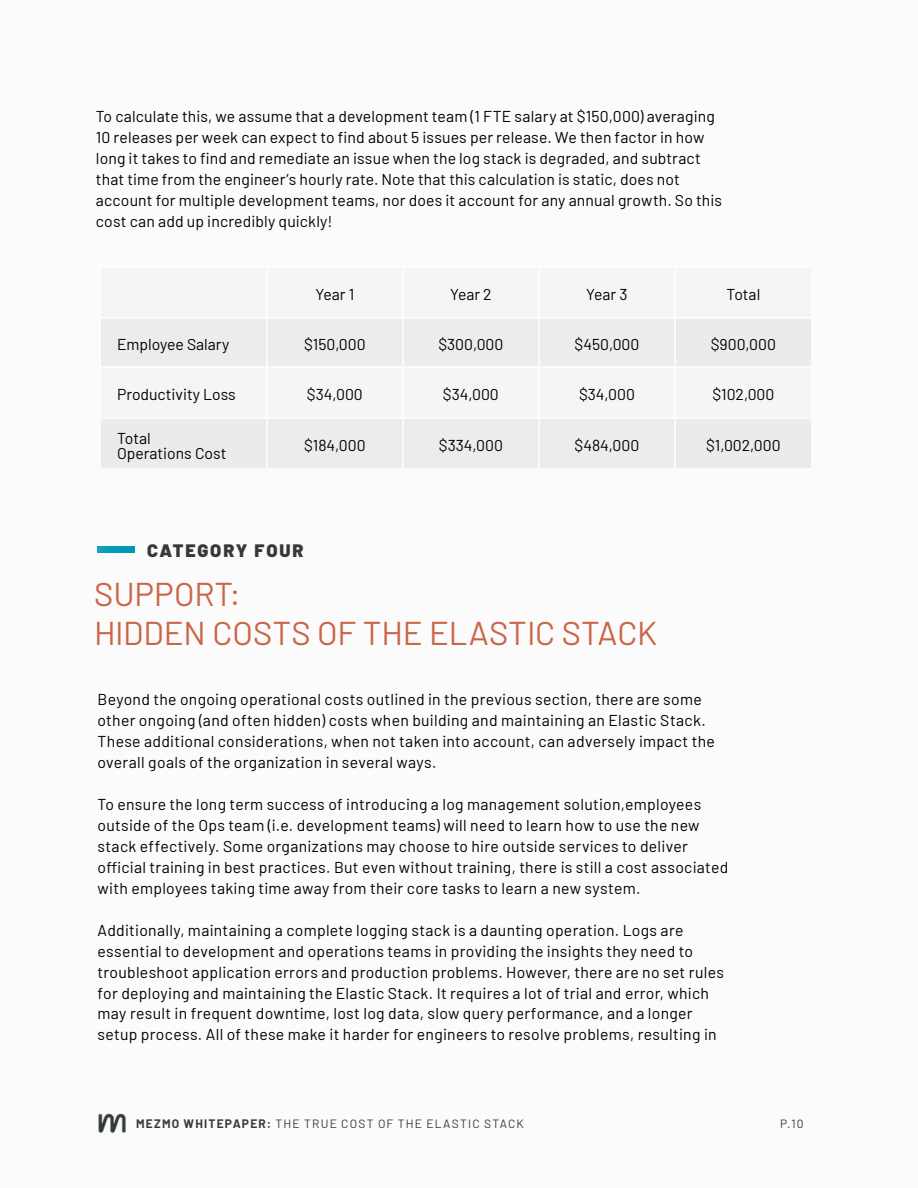
<style>
.page{position:relative;width:918px;height:1188px;background:#fbfbfb}
.page>*{position:absolute;margin:0;border:0;box-sizing:border-box;transform-origin:0 0}
.t1{font:33px/39.6px "Barlow";color:#ca6547}
.t2{font:900 18px "Barlow";letter-spacing:.1em;color:#383838}
.t3{font:15.75px/21px "Barlow";letter-spacing:.015em;color:#000}
.t4{font:12px "Barlow";letter-spacing:.105em;color:#383b36}
.s1{font-weight:700}
</style>
<div class="page">
<svg style="left:101px;top:319px;width:573px;height:149px;fill:#ebecec"></svg>
<svg style="left:676px;top:319px;width:135px;height:149px"></svg>
<div style="left:100px;top:418px;width:167px;height:51px;background:#eaebec"></div>
<hr style="left:99px;top:266px;width:168px;height:2px;background:#fff">
<hr style="left:99px;top:268px;width:2px;height:49px;background:#fff">
<hr style="left:267px;top:266px;width:136px;height:2px;background:#fff">
<hr style="left:266px;top:268px;width:2px;height:49px;background:#fff">
<hr style="left:403px;top:266px;width:136px;height:2px;background:#fff">
<hr style="left:402px;top:268px;width:2px;height:49px;background:#fff">
<hr style="left:539px;top:266px;width:136px;height:2px;background:#fff">
<hr style="left:538px;top:268px;width:2px;height:49px;background:#fff">
<hr style="left:675px;top:266px;width:136px;height:2px;background:#fff">
<hr style="left:674px;top:268px;width:2px;height:49px;background:#fff">
<hr style="left:99px;top:317px;width:168px;height:2px;background:#fff">
<hr style="left:99px;top:319px;width:2px;height:47px;background:#fff">
<hr style="left:267px;top:317px;width:136px;height:2px;background:#fff">
<hr style="left:266px;top:319px;width:2px;height:47px;background:#fff">
<hr style="left:403px;top:317px;width:136px;height:2px;background:#fff">
<hr style="left:402px;top:319px;width:2px;height:47px;background:#fff">
<hr style="left:539px;top:317px;width:136px;height:2px;background:#fff">
<hr style="left:538px;top:319px;width:2px;height:47px;background:#fff">
<hr style="left:675px;top:317px;width:136px;height:2px;background:#fff">
<hr style="left:674px;top:319px;width:2px;height:47px;background:#fff">
<hr style="left:99px;top:366px;width:169px;height:2px;background:#fff">
<hr style="left:99px;top:368px;width:2px;height:49px;background:#fff">
<hr style="left:99px;top:417px;width:167px;height:2px;background:#fff">
<hr style="left:99px;top:419px;width:2px;height:49px;background:#fff">
<hr style="left:99px;top:468px;width:167px;height:2px;background:#fff">
<hr style="left:266px;top:366px;width:137px;height:2px;background:#fff">
<hr style="left:266px;top:368px;width:2px;height:49px;background:#fff">
<hr style="left:403px;top:366px;width:136px;height:2px;background:#fff">
<hr style="left:402px;top:368px;width:2px;height:49px;background:#fff">
<hr style="left:539px;top:366px;width:136px;height:2px;background:#fff">
<hr style="left:538px;top:368px;width:2px;height:49px;background:#fff">
<hr style="left:675px;top:366px;width:136px;height:2px;background:#fff">
<hr style="left:674px;top:368px;width:2px;height:49px;background:#fff">
<hr style="left:266px;top:417px;width:137px;height:2px;background:#fff">
<hr style="left:266px;top:419px;width:2px;height:49px;background:#fff">
<hr style="left:403px;top:417px;width:136px;height:2px;background:#fff">
<hr style="left:402px;top:419px;width:2px;height:49px;background:#fff">
<hr style="left:539px;top:417px;width:136px;height:2px;background:#fff">
<hr style="left:538px;top:419px;width:2px;height:49px;background:#fff">
<hr style="left:675px;top:417px;width:136px;height:2px;background:#fff">
<hr style="left:674px;top:419px;width:2px;height:49px;background:#fff">
<hr style="left:266px;top:468px;width:137px;height:2px;background:#fff">
<hr style="left:403px;top:468px;width:136px;height:2px;background:#fff">
<hr style="left:539px;top:468px;width:136px;height:2px;background:#fff">
<hr style="left:675px;top:468px;width:136px;height:2px;background:#fff">
<svg style="left:98px;top:546px;width:36px;height:7px"></svg>
<img style="left:98px;top:1113px;width:28px;height:20px">
<p class="t3" style="left:96px;top:105px;width:628px">To calculate this, we assume that a development team (1 FTE salary at $150,000) averaging 10 releases per week can expect to find about 5 issues per release. We then factor in how long it takes to find and remediate an issue when the log stack is degraded, and subtract that time from the engineer’s hourly rate. Note that this calculation is static, does not account for multiple development teams, nor does it account for any annual growth. So this cost can add up incredibly quickly!</p>
<p class="t3" style="left:316px;top:283px;width:40px">Year 1</p>
<p class="t3" style="left:450px;top:283px;width:43px">Year 2</p>
<p class="t3" style="left:586px;top:283px;width:43px">Year 3</p>
<p class="t3" style="left:727px;top:283px;width:35px">Total</p>
<p class="t3" style="left:117px;top:333px;width:114px">Employee Salary</p>
<p class="t3" style="left:304px;top:333px;width:63px">$150,000</p>
<p class="t3" style="left:438px;top:333px;width:67px">$300,000</p>
<p class="t3" style="left:575px;top:333px;width:66px">$450,000</p>
<p class="t3" style="left:711px;top:333px;width:67px">$900,000</p>
<p class="t3" style="left:117px;top:383px;width:120px">Productivity Loss</p>
<p class="t3" style="left:307px;top:383px;width:57px">$34,000</p>
<p class="t3" style="left:443px;top:383px;width:57px">$34,000</p>
<p class="t3" style="left:579px;top:383px;width:57px">$34,000</p>
<p class="t3" style="left:712px;top:383px;width:63px">$102,000</p>
<p class="t3" style="left:117px;top:430px;width:111px;line-height:15px">Total<br>Operations Cost</p>
<p class="t3" style="left:304px;top:434px;width:63px">$184,000</p>
<p class="t3" style="left:439px;top:434px;width:66px">$334,000</p>
<p class="t3" style="left:575px;top:434px;width:66px">$484,000</p>
<p class="t3" style="left:706px;top:434px;width:76px">$1,002,000</p>
<p class="t2" style="left:147px;top:537px;width:158px">CATEGORY FOUR</p>
<h1 class="t1" style="left:94px;top:572px;width:565px">SUPPORT:<br>HIDDEN COSTS OF THE ELASTIC STACK</h1>
<p class="t3" style="left:98px;top:687px;width:619px">Beyond the ongoing operational costs outlined in the previous section, there are some other ongoing (and often hidden) costs when building and maintaining an Elastic Stack.<br>These additional considerations, when not taken into account, can adversely impact the overall goals of the organization in several ways.</p>
<p class="t3" style="left:98px;top:792px;width:632px">To ensure the long term success of introducing a log management solution,employees outside of the Ops team (i.e. development teams) will need to learn how to use the new stack effectively. Some organizations may choose to hire outside services to deliver official training in best practices. But even without training, there is still a cost associated with employees taking time away from their core tasks to learn a new system.</p>
<p class="t3" style="left:98px;top:918px;width:628px">Additionally, maintaining a complete logging stack is a daunting operation. Logs are essential to development and operations teams in providing the insights they need to troubleshoot application errors and production problems. However, there are no set rules for deploying and maintaining the Elastic Stack. It requires a lot of trial and error, which may result in frequent downtime, lost log data, slow query performance, and a longer setup process. All of these make it harder for engineers to resolve problems, resulting in</p>
<p class="t4" style="left:136px;top:1115px;width:389px"><span class="s1">MEZMO WHITEPAPER:</span> THE TRUE COST OF THE ELASTIC STACK</p>
<p class="t4" style="left:780px;top:1115px;width:25px">P.10</p>
</div>
